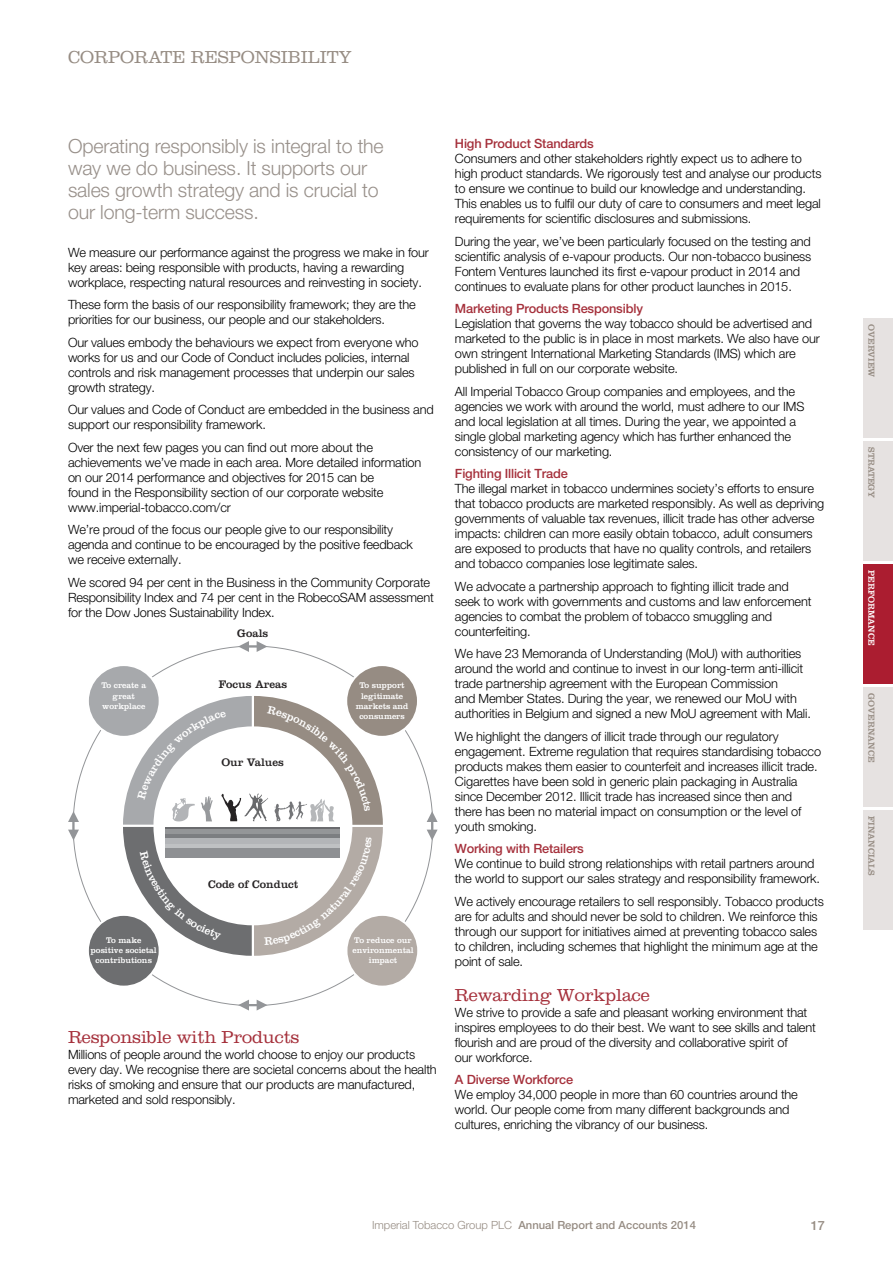
<style>
.page{position:relative;width:893px;height:1263px;background:#fff}
.page>*{position:absolute;margin:0;border:0;box-sizing:border-box;transform-origin:0 0}
.t1{font:300 19.5px/21.8px "Helvetica Neue LT Std";letter-spacing:-.01em;color:#98908a}
.t2{font:300 18px "Clarendon LT Std";letter-spacing:-.01em;color:#a5303b}
.t3{font:300 18px "Clarendon LT Std";color:#968c83}
.t4{font:300 12.75px/15px "Helvetica Neue LT Std";letter-spacing:-.015em;color:#000}
.t5{font:500 12.75px "Helvetica Neue LT Std";letter-spacing:-.015em;color:#a5303b}
.t6{font:500 12.75px "Helvetica Neue LT Std";color:#968c83}
.t7{font:11.4px "Clarendon LT Std";color:#262324}
.t8{font:500 11.25px "Helvetica Neue LT Std";color:#968c83}
.t9{font:9px "Clarendon LT Std";color:#968c83}
.t10{font:9px "Clarendon LT Std";color:#fff}
.t11{font:8.55px/10.2px "Clarendon LT Std";color:#fff;text-align:center}
.s1{font-weight:300}
</style>
<div class="page">
<div style="left:863px;top:688px;width:30px;height:119px;background:#e6e2e1"></div>
<div style="left:863px;top:811px;width:30px;height:119px;background:#e6e2e1"></div>
<div style="left:863px;top:565px;width:30px;height:119px;background:#ab1d30"></div>
<div style="left:863px;top:442px;width:30px;height:119px;background:#e6e2e1"></div>
<div style="left:863px;top:319px;width:30px;height:119px;background:#e6e2e1"></div>
<div style="left:346px;top:665px;width:72px;height:72px;background:#968c83;border-radius:50%"></div>
<div style="left:345px;top:664px;width:74px;height:74px;border:2px solid #fff;border-radius:50%"></div>
<div style="left:88px;top:665px;width:72px;height:72px;background:#a7a9ac;border-radius:50%"></div>
<div style="left:87px;top:664px;width:74px;height:74px;border:2px solid #fff;border-radius:50%"></div>
<div style="left:346px;top:915px;width:72px;height:72px;background:#b3aba5;border-radius:50%"></div>
<div style="left:345px;top:914px;width:74px;height:74px;border:2px solid #fff;border-radius:50%"></div>
<div style="left:88px;top:915px;width:72px;height:72px;background:#6d6e70;border-radius:50%"></div>
<div style="left:87px;top:914px;width:74px;height:74px;border:2px solid #fff;border-radius:50%"></div>
<svg style="left:427px;top:811px;width:11px;height:29px"></svg>
<svg style="left:68px;top:811px;width:11px;height:29px"></svg>
<svg style="left:238px;top:641px;width:29px;height:11px"></svg>
<svg style="left:238px;top:1000px;width:29px;height:10px"></svg>
<svg style="left:120px;top:694px;width:266px;height:265px"></svg>
<h2 class="t3" style="left:68px;top:50px;width:285px">CORPORATE RESPONSIBILITY</h2>
<h1 class="t1" style="left:68px;top:138px;width:317px">Operating responsibly is integral to the way we do business. It supports our sales growth strategy and is crucial to our long-term success.</h1>
<p class="t4" style="left:68px;top:246px;width:362px">We measure our performance against the progress we make in four key areas: being responsible with products, having a rewarding workplace, respecting natural resources and reinvesting in society.</p>
<p class="t4" style="left:68px;top:299px;width:349px">These form the basis of our responsibility framework; they are the priorities for our business, our people and our stakeholders.</p>
<p class="t4" style="left:68px;top:336px;width:352px">Our values embody the behaviours we expect from everyone who works for us and our Code of Conduct includes policies, internal controls and risk management processes that underpin our sales growth strategy.</p>
<p class="t4" style="left:68px;top:404px;width:367px">Our values and Code of Conduct are embedded in the business and support our responsibility framework.</p>
<p class="t4" style="left:68px;top:441px;width:355px">Over the next few pages you can find out more about the achievements we’ve made in each area. More detailed information on our 2014 performance and objectives for 2015 can be<br>found in the Responsibility section of our corporate website www.imperial-tobacco.com/cr</p>
<p class="t4" style="left:68px;top:524px;width:346px">We’re proud of the focus our people give to our responsibility agenda and continue to be encouraged by the positive feedback we receive externally.</p>
<p class="t4" style="left:68px;top:576px;width:367px">We scored 94 per cent in the Business in the Community Corporate<br>Responsibility Index and 74 per cent in the RobecoSAM assessment for the Dow Jones Sustainability Index.</p>
<p class="t11" style="left:101px;top:681px;width:46px">To create a great workplace</p>
<p class="t7" style="left:237px;top:629px;width:32px">Goals</p>
<p class="t7" style="left:219px;top:679px;width:70px">Focus Areas</p>
<p class="t7" style="left:221px;top:758px;width:64px">Our Values</p>
<p class="t7" style="left:208px;top:880px;width:92px">Code of Conduct</p>
<p class="t11" style="left:356px;top:681px;width:54px">To support legitimate markets and consumers</p>
<p class="t11" style="left:91px;top:936px;width:67px">To make positive societal contributions</p>
<p class="t11" style="left:353px;top:936px;width:63px">To reduce our environmental impact</p>
<h2 class="t2" style="left:68px;top:1030px;width:233px">Responsible with Products</h2>
<p class="t4" style="left:68px;top:1048px;width:370px">Millions of people around the world choose to enjoy our products every day. We recognise there are societal concerns about the health risks of smoking and ensure that our products are manufactured, marketed and sold responsibly.</p>
<p class="t5" style="left:455px;top:139px;width:140px">High Product Standards</p>
<p class="t4" style="left:455px;top:153px;width:368px">Consumers and other stakeholders rightly expect us to adhere to high product standards. We rigorously test and analyse our products to ensure we continue to build our knowledge and understanding.<br>This enables us to fulfil our duty of care to consumers and meet legal requirements for scientific disclosures and submissions.</p>
<p class="t4" style="left:455px;top:235px;width:358px">During the year, we’ve been particularly focused on the testing and scientific analysis of e-vapour products. Our non-tobacco business Fontem Ventures launched its first e-vapour product in 2014 and continues to evaluate plans for other product launches in 2015.</p>
<p class="t5" style="left:455px;top:304px;width:189px">Marketing Products Responsibly</p>
<p class="t4" style="left:455px;top:318px;width:366px">Legislation that governs the way tobacco should be advertised and marketed to the public is in place in most markets. We also have our own stringent International Marketing Standards (IMS) which are published in full on our corporate website.</p>
<p class="t4" style="left:455px;top:385px;width:351px">All Imperial Tobacco Group companies and employees, and the agencies we work with around the world, must adhere to our IMS and local legislation at all times. During the year, we appointed a single global marketing agency which has further enhanced the consistency of our marketing.</p>
<p class="t5" style="left:455px;top:469px;width:114px">Fighting Illicit Trade</p>
<p class="t4" style="left:455px;top:483px;width:371px">The illegal market in tobacco undermines society’s efforts to ensure that tobacco products are marketed responsibly. As well as depriving governments of valuable tax revenues, illicit trade has other adverse impacts: children can more easily obtain tobacco, adult consumers are exposed to products that have no quality controls, and retailers and tobacco companies lose legitimate sales.</p>
<p class="t4" style="left:455px;top:580px;width:358px">We advocate a partnership approach to fighting illicit trade and seek to work with governments and customs and law enforcement agencies to combat the problem of tobacco smuggling and counterfeiting.</p>
<p class="t4" style="left:455px;top:648px;width:357px">We have 23 Memoranda of Understanding (MoU) with authorities around the world and continue to invest in our long-term anti-illicit trade partnership agreement with the European Commission<br>and Member States. During the year, we renewed our MoU with authorities in Belgium and signed a new MoU agreement with Mali.</p>
<p class="t4" style="left:455px;top:730px;width:368px">We highlight the dangers of illicit trade through our regulatory engagement. Extreme regulation that requires standardising tobacco products makes them easier to counterfeit and increases illicit trade.<br>Cigarettes have been sold in generic plain packaging in Australia since December 2012. Illicit trade has increased since then and there has been no material impact on consumption or the level of youth smoking.</p>
<p class="t5" style="left:455px;top:844px;width:130px">Working with Retailers</p>
<p class="t4" style="left:455px;top:858px;width:367px">We continue to build strong relationships with retail partners around the world to support our sales strategy and responsibility framework.</p>
<p class="t4" style="left:455px;top:895px;width:370px">We actively encourage retailers to sell responsibly. Tobacco products are for adults and should never be sold to children. We reinforce this through our support for initiatives aimed at preventing tobacco sales to children, including schemes that highlight the minimum age at the point of sale.</p>
<h2 class="t2" style="left:455px;top:988px;width:196px">Rewarding Workplace</h2>
<p class="t4" style="left:455px;top:1006px;width:362px">We strive to provide a safe and pleasant working environment that inspires employees to do their best. We want to see skills and talent flourish and are proud of the diversity and collaborative spirit of<br>our workforce.</p>
<p class="t5" style="left:455px;top:1075px;width:120px">A Diverse Workforce</p>
<p class="t4" style="left:455px;top:1088px;width:344px">We employ 34,000 people in more than 60 countries around the world. Our people come from many different backgrounds and cultures, enriching the vibrancy of our business.</p>
<p class="t8" style="left:372px;top:1220px;width:325px"><span class="s1">Imperial Tobacco Group PLC</span> Annual Report and Accounts 2014</p>
<p class="t6" style="left:811px;top:1220px;width:16px">17</p>
<p class="t9" style="left:875px;top:324px;width:54px;rotate:90deg">OVERVIEW</p>
<p class="t9" style="left:875px;top:447px;width:53px;rotate:90deg">STRATEGY</p>
<p class="t10" style="left:875px;top:570px;width:77px;rotate:90deg">PERFORMANCE</p>
<p class="t9" style="left:875px;top:693px;width:71px;rotate:90deg">GOVERNANCE</p>
<p class="t9" style="left:875px;top:816px;width:61px;rotate:90deg">FINANCIALS</p>
</div>
